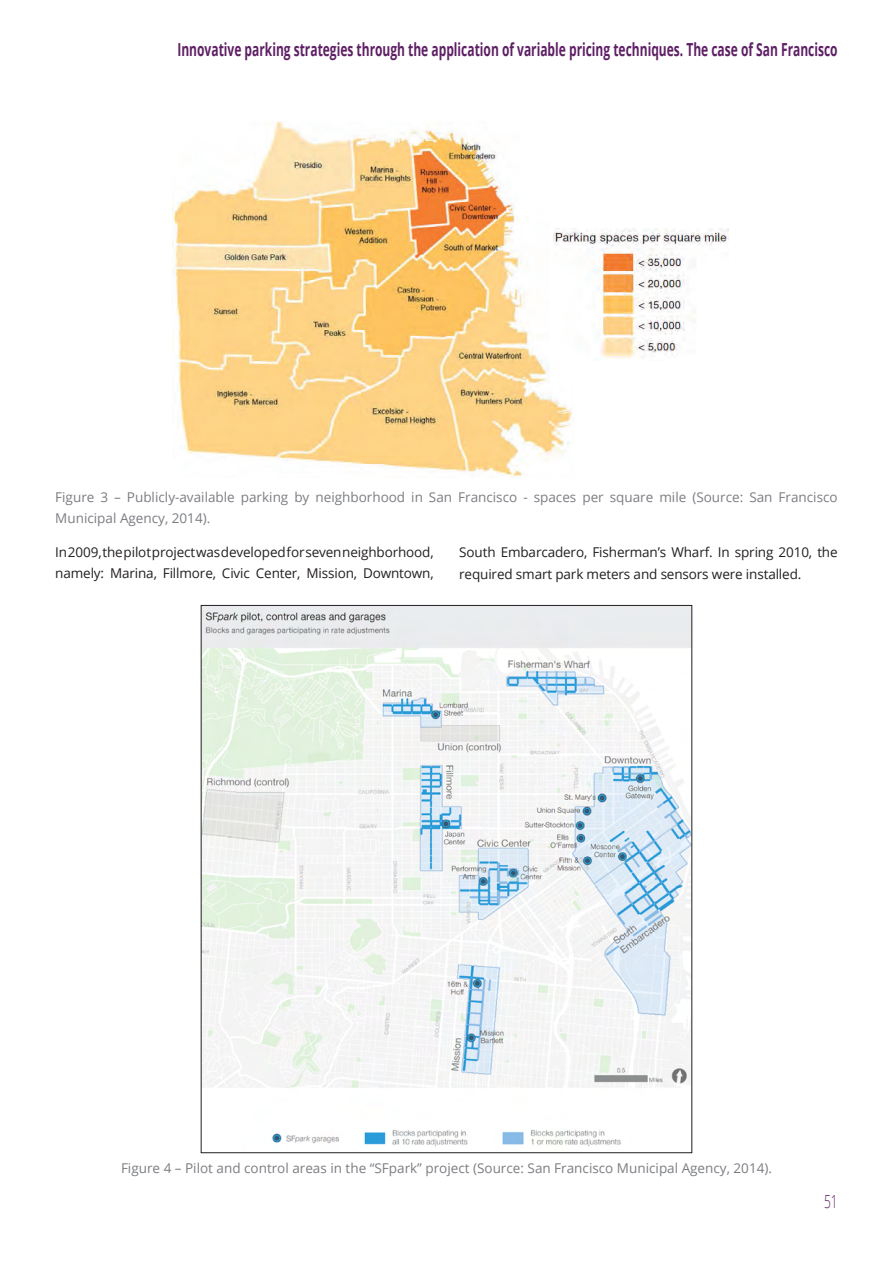
<style>
.page{position:relative;width:893px;height:1263px;background:#fff}
.page>*{position:absolute;margin:0;border:0;box-sizing:border-box;transform-origin:0 0}
.t1{font:700 18px "Open Sans";color:#5e1f64;scale:.67 1}
.t2{font:300 18px "Open Sans";color:#5e1f64;scale:.67 1}
.t3{font:13.5px/21px "Open Sans";color:#7b7d82}
.t4{font:13.5px/21px "Open Sans";letter-spacing:-.01em;color:#231f20}
</style>
<div class="page">
<img style="left:173px;top:122px;width:399px;height:355px">
<img style="left:553px;top:228px;width:175px;height:132px">
<img style="left:203px;top:607px;width:487px;height:540px">
<h1 class="t1" style="left:177px;top:37px;width:987px">Innovative parking strategies through the application of variable pricing techniques. The case of San Francisco</h1>
<p class="t3" style="left:55px;top:486px;width:784px">Figure 3 – Publicly-available parking by neighborhood in San Francisco - spaces per square mile (Source: San Francisco<br>Municipal Agency, 2014).</p>
<p class="t4" style="left:459px;top:542px;width:380px">South Embarcadero, Fisherman’s Wharf. In spring 2010, the required smart park meters and sensors were installed.</p>
<p class="t4" style="left:55px;top:542px;width:380px">In 2009, the pilot project was developed for seven neighborhood, namely: Marina, Fillmore, Civic Center, Mission, Downtown,</p>
<p class="t3" style="left:121px;top:1157px;width:652px">Figure 4 – Pilot and control areas in the “SFpark” project (Source: San Francisco Municipal Agency, 2014).</p>
<h1 class="t2" style="left:824px;top:1189px;width:22px">51</h1>
</div>
